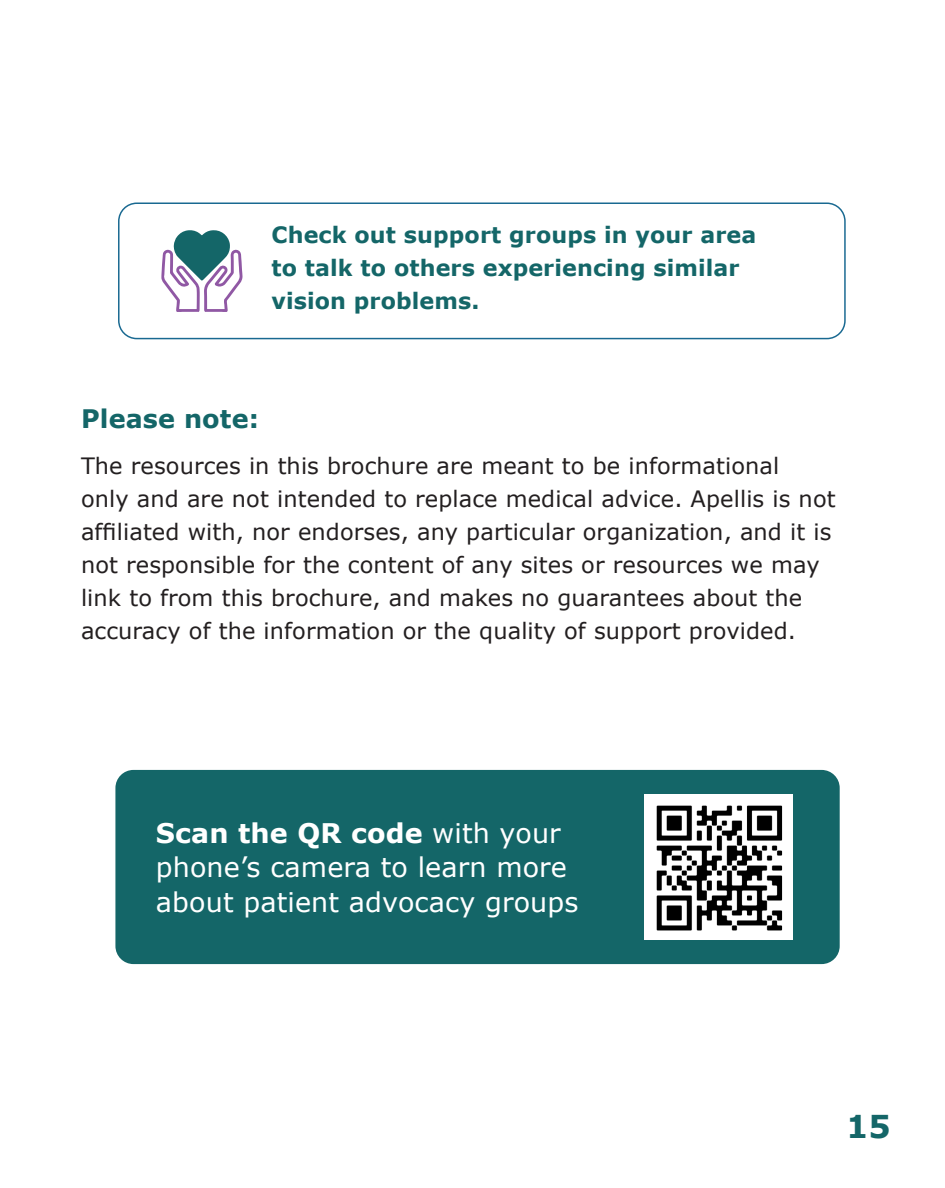
<style>
.page{position:relative;width:945px;height:1188px;background:#fff}
.page>*{position:absolute;margin:0;border:0;box-sizing:border-box;transform-origin:0 0}
.t1{font:700 31.5px "Verdana";color:#146668}
.t2{font:27px/34.5px "Verdana";letter-spacing:.005em;color:#fff}
.Green_Subhead{font:700 25.5px "Verdana";letter-spacing:.005em;color:#146668}
.Body_copy{font:22.5px/33px "Verdana";letter-spacing:.005em;color:#231f20}
.t3{font:700 22.5px/33px "Verdana";letter-spacing:.005em;color:#146668}
.s1{font-weight:700}
</style>
<div class="page">
<div style="left:115px;top:770px;width:725px;height:194px;background:#146668;border-radius:18px"></div>
<svg style="left:161px;top:230px;width:82px;height:82px"></svg>
<div style="left:118px;top:202px;width:728px;height:137px;border:2px solid #fff;border-radius:18px"></div>
<img style="left:645px;top:795px;width:148px;height:144px">
<p class="t3" style="left:271px;top:218px;width:486px">Check out support groups in your area to talk to others experiencing similar vision problems.</p>
<p class="Green_Subhead" style="left:81px;top:402px;width:180px">Please note:</p>
<p class="Body_copy" style="left:81px;top:450px;width:756px">The resources in this brochure are meant to be informational<br>only and are not intended to replace medical advice. Apellis is not affiliated with, nor endorses, any particular organization, and it is not responsible for the content of any sites or resources we may link to from this brochure, and makes no guarantees about the accuracy of the information or the quality of support provided.</p>
<p class="t2" style="left:156px;top:816px;width:424px"><span class="s1">Scan the QR code</span> with your phone’s camera to learn more about patient advocacy groups</p>
<p class="t1" style="left:846px;top:1106px;width:46px">15</p>
</div>
